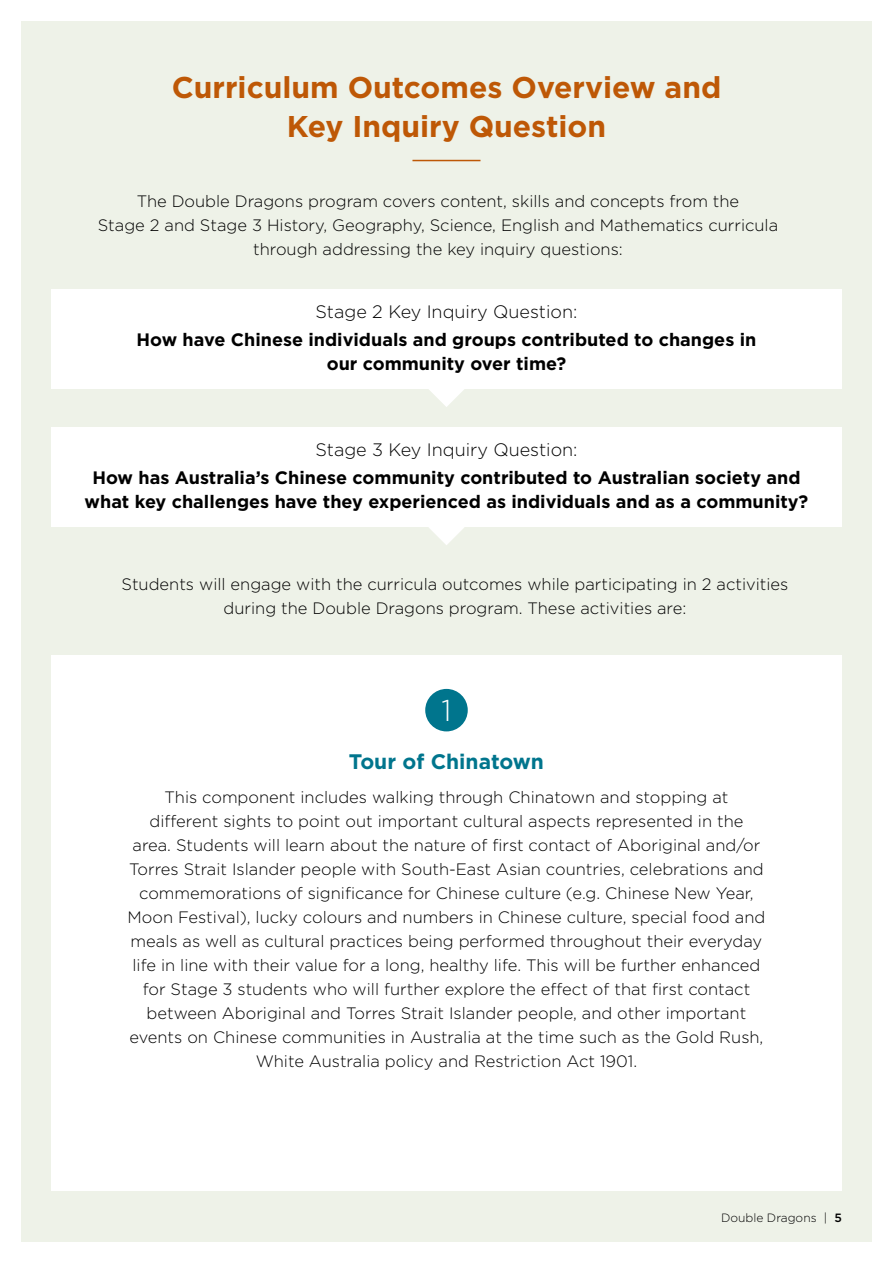
<style>
.page{position:relative;width:893px;height:1263px;background:#fff}
.page>*{position:absolute;margin:0;border:0;box-sizing:border-box;transform-origin:0 0}
.t1{font:700 30px/39px "Gotham";color:#be5806;text-align:center}
.t2{font:300 30px "Gotham";color:#fff}
.t3{font:700 21px "Gotham";color:#00758d}
.t4{font:700 18px/24px "Gotham";color:#000;text-align:center}
.t5{font:300 18px "Gotham";color:#000}
.t6{font:300 16.5px/24px "Gotham";color:#000;text-align:center}
.t7{font:300 12px "Gotham";color:#000}
.s1{font-weight:500}
</style>
<div class="page">
<div style="left:21px;top:21px;width:851px;height:1221px;background:#eef2e8"></div>
<div style="left:51px;top:289px;width:791px;height:100px;background:#fff"></div>
<div style="left:51px;top:427px;width:791px;height:100px;background:#fff"></div>
<div style="left:51px;top:655px;width:791px;height:536px;background:#fff"></div>
<svg style="left:429px;top:389px;width:35px;height:18px"></svg>
<svg style="left:429px;top:527px;width:35px;height:18px"></svg>
<div style="left:425px;top:689px;width:43px;height:42px;background:#00758d;border-radius:50%"></div>
<hr style="left:412px;top:160px;width:68px;height:1px;background:#be5806">
<h1 class="t1" style="left:172px;top:67px;width:551px">Curriculum Outcomes Overview and<br>Key Inquiry Question</h1>
<p class="t6" style="left:98px;top:189px;width:682px">The Double Dragons program covers content, skills and concepts from the<br>Stage 2 and Stage 3 History, Geography, Science, English and Mathematics curricula through addressing the key inquiry questions:</p>
<p class="t5" style="left:316px;top:300px;width:263px">Stage 2 Key Inquiry Question:</p>
<p class="t4" style="left:137px;top:327px;width:621px">How have Chinese individuals and groups contributed to changes in our community over time?</p>
<p class="t5" style="left:315px;top:438px;width:264px">Stage 3 Key Inquiry Question:</p>
<p class="t4" style="left:85px;top:466px;width:725px">How has Australia’s Chinese community contributed to Australian society and what key challenges have they experienced as individuals and as a community?</p>
<p class="t6" style="left:122px;top:572px;width:668px">Students will engage with the curricula outcomes while participating in 2 activities during the Double Dragons program. These activities are:</p>
<h1 class="t2" style="left:441px;top:691px;width:12px">1</h1>
<p class="t3" style="left:349px;top:747px;width:197px">Tour of Chinatown</p>
<p class="t6" style="left:128px;top:784px;width:639px">This component includes walking through Chinatown and stopping at<br>different sights to point out important cultural aspects represented in the<br>area. Students will learn about the nature of first contact of Aboriginal and/or Torres Strait Islander people with South-East Asian countries, celebrations and commemorations of significance for Chinese culture (e.g. Chinese New Year, Moon Festival), lucky colours and numbers in Chinese culture, special food and meals as well as cultural practices being performed throughout their everyday life in line with their value for a long, healthy life. This will be further enhanced for Stage 3 students who will further explore the effect of that first contact between Aboriginal and Torres Strait Islander people, and other important events on Chinese communities in Australia at the time such as the Gold Rush, White Australia policy and Restriction Act 1901.</p>
<p class="t7" style="left:721px;top:1210px;width:122px">Double Dragons | <span class="s1">5</span></p>
</div>
